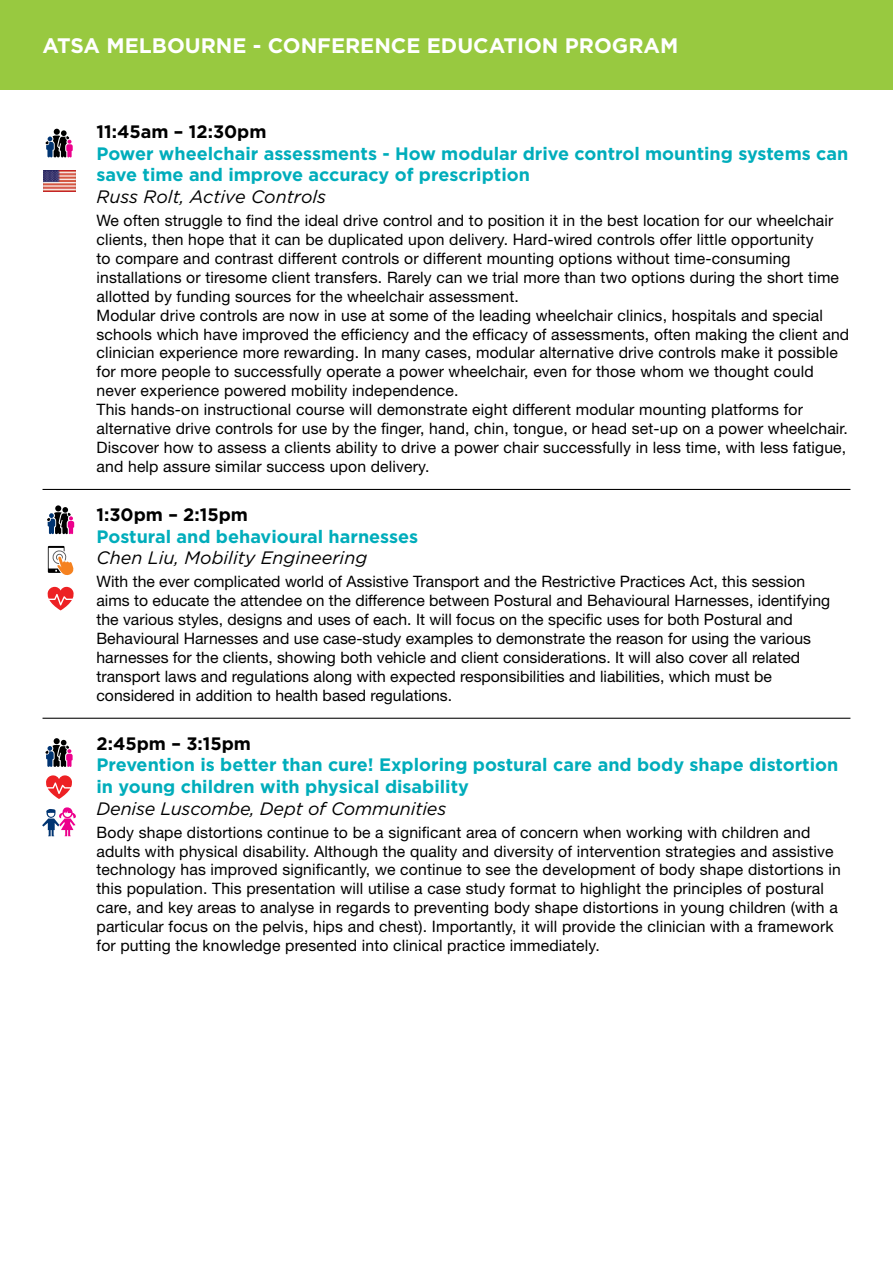
<style>
.page{position:relative;width:893px;height:1263px;background:#fff}
.page>*{position:absolute;margin:0;border:0;box-sizing:border-box;transform-origin:0 0}
.t1{font:700 21px "Gotham";color:#fff}
.t2{font:700 18px/21.6px "Gotham";color:#00adbb}
.t3{font:italic 18px "Gotham";color:#000}
.t4{font:700 18px "Gotham";color:#000}
.t5{font:15.75px/18.9px "Helvetica Neue";letter-spacing:.01em;color:#000}
</style>
<div class="page">
<hr style="left:43px;top:489px;width:807px;height:1px;background:#000">
<hr style="left:43px;top:718px;width:807px;height:1px;background:#000">
<img style="left:43px;top:171px;width:32px;height:21px">
<svg style="left:45px;top:129px;width:28px;height:28px"></svg>
<svg style="left:47px;top:505px;width:27px;height:29px"></svg>
<svg style="left:48px;top:546px;width:26px;height:29px"></svg>
<svg style="left:47px;top:587px;width:27px;height:23px"></svg>
<svg style="left:45px;top:738px;width:28px;height:29px"></svg>
<svg style="left:46px;top:775px;width:26px;height:24px"></svg>
<svg style="left:42px;top:807px;width:34px;height:29px"></svg>
<div style="left:0;top:0;width:893px;height:89px;background:#98c940"></div>
<h1 class="t1" style="left:43px;top:34px;width:637px">ATSA MELBOURNE - CONFERENCE EDUCATION PROGRAM</h1>
<p class="t4" style="left:97px;top:121px;width:172px">11:45am – 12:30pm</p>
<p class="t2" style="left:97px;top:142px;width:753px">Power wheelchair assessments - How modular drive control mounting systems can save time and improve accuracy of prescription</p>
<p class="t3" style="left:97px;top:187px;width:231px">Russ Rolt, Active Controls</p>
<p class="t5" style="left:97px;top:211px;width:754px">We often struggle to find the ideal drive control and to position it in the best location for our wheelchair clients, then hope that it can be duplicated upon delivery. Hard-wired controls offer little opportunity<br>to compare and contrast different controls or different mounting options without time-consuming installations or tiresome client transfers. Rarely can we trial more than two options during the short time allotted by funding sources for the wheelchair assessment.<br>Modular drive controls are now in use at some of the leading wheelchair clinics, hospitals and special schools which have improved the efficiency and the efficacy of assessments, often making the client and clinician experience more rewarding. In many cases, modular alternative drive controls make it possible for more people to successfully operate a power wheelchair, even for those whom we thought could never experience powered mobility independence.<br>This hands-on instructional course will demonstrate eight different modular mounting platforms for alternative drive controls for use by the finger, hand, chin, tongue, or head set-up on a power wheelchair.<br>Discover how to assess a clients ability to drive a power chair successfully in less time, with less fatigue, and help assure similar success upon delivery.</p>
<p class="t4" style="left:97px;top:504px;width:153px">1:30pm – 2:15pm</p>
<p class="t2" style="left:97px;top:525px;width:323px">Postural and behavioural harnesses</p>
<p class="t3" style="left:97px;top:548px;width:272px">Chen Liu, Mobility Engineering</p>
<p class="t5" style="left:97px;top:572px;width:735px">With the ever complicated world of Assistive Transport and the Restrictive Practices Act, this session aims to educate the attendee on the difference between Postural and Behavioural Harnesses, identifying the various styles, designs and uses of each. It will focus on the specific uses for both Postural and Behavioural Harnesses and use case-study examples to demonstrate the reason for using the various harnesses for the clients, showing both vehicle and client considerations. It will also cover all related transport laws and regulations along with expected responsibilities and liabilities, which must be considered in addition to health based regulations.</p>
<p class="t4" style="left:97px;top:733px;width:156px">2:45pm – 3:15pm</p>
<p class="t2" style="left:97px;top:754px;width:743px">Prevention is better than cure! Exploring postural care and body shape distortion in young children with physical disability</p>
<p class="t3" style="left:97px;top:798px;width:351px">Denise Luscombe, Dept of Communities</p>
<p class="t5" style="left:97px;top:822px;width:746px">Body shape distortions continue to be a significant area of concern when working with children and adults with physical disability. Although the quality and diversity of intervention strategies and assistive technology has improved significantly, we continue to see the development of body shape distortions in this population. This presentation will utilise a case study format to highlight the principles of postural care, and key areas to analyse in regards to preventing body shape distortions in young children (with a particular focus on the pelvis, hips and chest). Importantly, it will provide the clinician with a framework for putting the knowledge presented into clinical practice immediately.</p>
</div>
